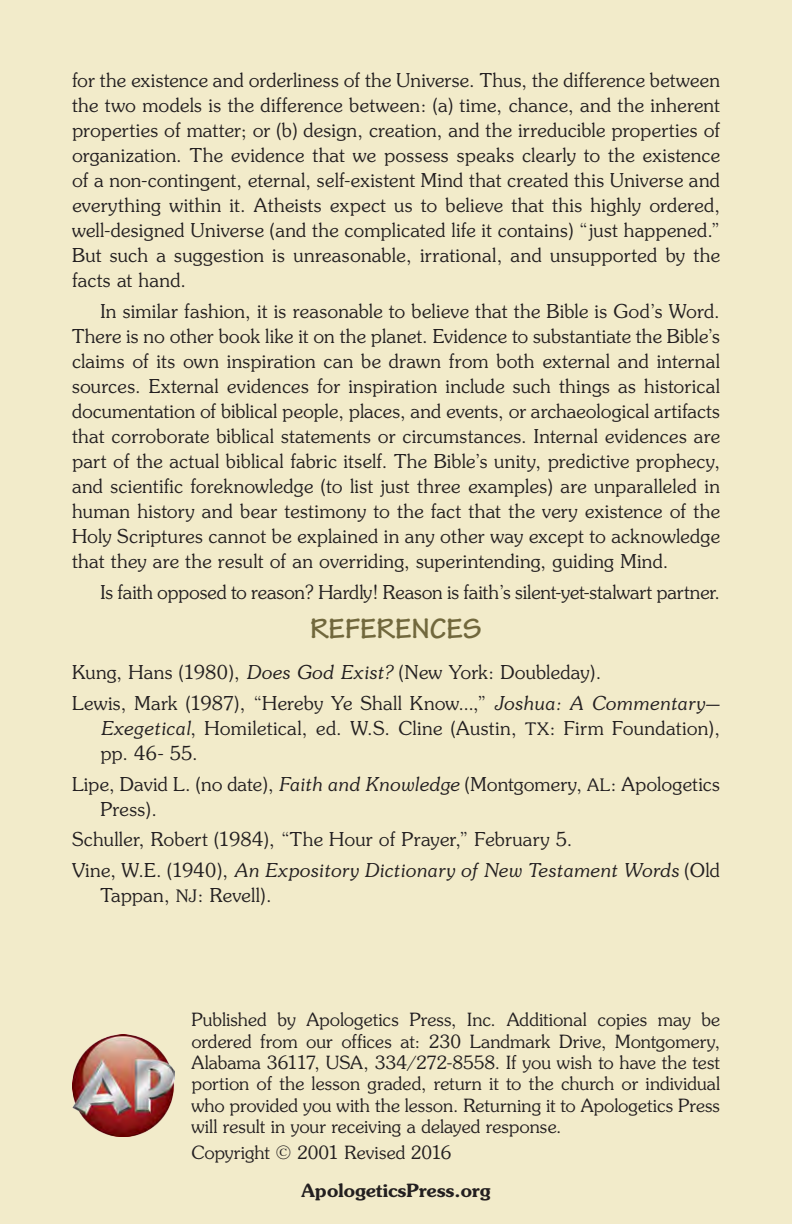
<style>
.page{position:relative;width:792px;height:1224px;background:#f2ebca}
.page>*{position:absolute;margin:0;border:0;box-sizing:border-box;transform-origin:0 0}
.Head_level_1{font:700 30px "Tekton Pro";letter-spacing:-.005em;color:#71683d}
.Body_Text{font:21px/25px "Souvenir Light DTC";letter-spacing:.01em;color:#231f20;text-align:justify}
.References{font:21px/25px "Souvenir Light DTC";letter-spacing:.015em;color:#231f20;text-align:justify}
.References-2{font:21px/25px "Souvenir Light Italic DTC";color:#231f20}
.BOX_TEXT{font:20px/21.4px "Souvenir Light DTC";letter-spacing:.005em;color:#231f20;text-align:justify}
.Copyright{font:20px "Souvenir Demi DTC";color:#231f20}
.s1{font-family:"Souvenir Light Italic DTC"}
.s2{font-size:18.8px}
.s3{font-family:"Souvenir Light DTC"}
.s4{font-family:"Souvenir Light DTC";font-size:18.8px}
</style>
<div class="page">
<img style="left:72px;top:1035px;width:103px;height:101px">
<p class="Body_Text" style="left:72px;top:69px;width:650px">for the existence and orderliness of the Universe. Thus, the difference between the two models is the difference between: (a) time, chance, and the inherent properties of matter; or (b) design, creation, and the irreducible properties of organization. The evidence that we possess speaks clearly to the existence of a non-contingent, eternal, self-existent Mind that created this Universe and everything within it. Atheists expect us to believe that this highly ordered, well-designed Universe (and the complicated life it contains) “just happened.” But such a suggestion is unreasonable, irrational, and unsupported by the facts at hand.</p>
<p class="Body_Text" style="left:72px;top:299px;width:649px;text-indent:28px">In similar fashion, it is reasonable to believe that the Bible is God’s Word.<br>There is no other book like it on the planet. Evidence to substantiate the Bible’s claims of its own inspiration can be drawn from both external and internal sources. External evidences for inspiration include such things as historical documentation of biblical people, places, and events, or archaeological artifacts that corroborate biblical statements or circumstances. Internal evidences are part of the actual biblical fabric itself. The Bible’s unity, predictive prophecy, and scientific foreknowledge (to list just three examples) are unparalleled in human history and bear testimony to the fact that the very existence of the Holy Scriptures cannot be explained in any other way except to acknowledge that they are the result of an overriding, superintending, guiding Mind.</p>
<p class="Body_Text" style="left:100px;top:580px;width:621px">Is faith opposed to reason? Hardly! Reason is faith’s silent-yet-stalwart partner.</p>
<p class="Head_level_1" style="left:310px;top:611px;width:173px">REFERENCES</p>
<p class="References" style="left:72px;top:661px;width:531px">Kung, Hans (1980), <span class="s1">Does God Exist?</span> (New York: Doubleday).</p>
<p class="References" style="left:100px;top:691px;width:621px;text-indent:-28px">Lewis, Mark (1987), “Hereby Ye Shall Know...,” <span class="s1">Joshua: A Commentary— Exegetical</span>, Homiletical, ed. W.S. Cline (Austin, <span class="s2">TX</span>: Firm Foundation), pp. 46- 55.</p>
<p class="References" style="left:100px;top:772px;width:621px;text-indent:-28px">Lipe, David L. (no date), <span class="s1">Faith and Knowledge</span> (Montgomery, <span class="s2">AL</span>: Apologetics<br>Press).</p>
<p class="References" style="left:72px;top:828px;width:502px">Schuller, Robert (1984), “The Hour of Prayer,” February 5.</p>
<p class="References-2" style="left:100px;top:858px;width:621px;text-indent:-28px"><span class="s3">Vine, W.E. (1940),</span> An Expository Dictionary of New Testament Words <span class="s3">(Old<br>Tappan,</span> <span class="s4">NJ</span><span class="s3">: Revell).</span></p>
<p class="BOX_TEXT" style="left:191px;top:1010px;width:530px">Published by Apologetics Press, Inc. Additional copies may be ordered from our offices at: 230 Landmark Drive, Montgomery, Alabama 36117, USA, 334/272-8558. If you wish to have the test portion of the lesson graded, return it to the church or individual who provided you with the lesson. Returning it to Apologetics Press will result in your receiving a delayed response.</p>
<p class="BOX_TEXT" style="left:191px;top:1143px;width:262px">Copyright © 2001 Revised 2016</p>
<p class="Copyright" style="left:301px;top:1179px;width:191px">ApologeticsPress.org</p>
</div>
